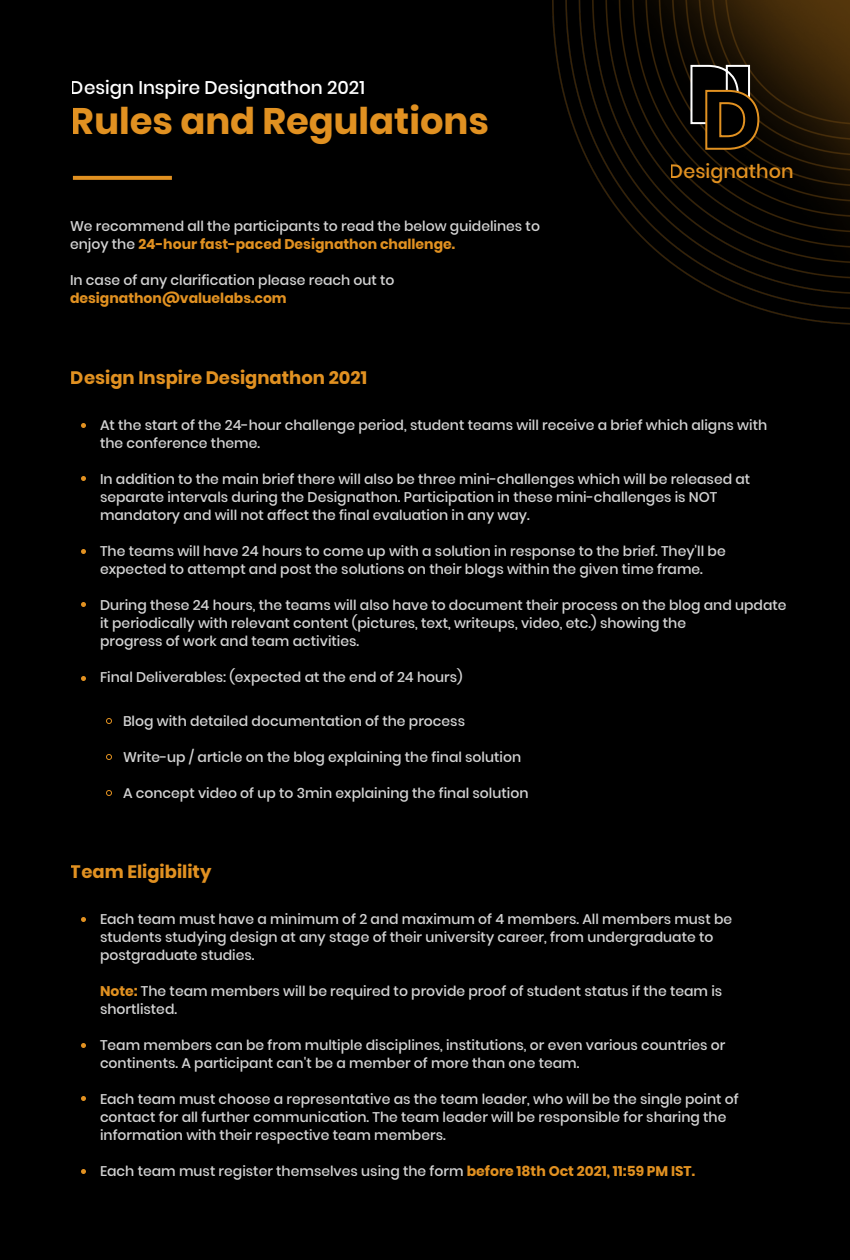
<style>
.page{position:relative;width:850px;height:1260px;background:#000}
.page>*{position:absolute;margin:0;border:0;box-sizing:border-box;transform-origin:0 0}
.t1{font:700 36.8px "Poppins";color:#e19121}
.t2{font:500 19.2px "Poppins";color:#e19121}
.t3{font:500 18.3px "Poppins";color:#fff}
.t4{font:700 18px "Poppins";color:#e19121}
.t5{font:500 14px/18px "Poppins";color:#d3d3d3}
.t6{font:700 14px "Poppins";color:#e19121}
.s1{font-weight:700;color:#e19121}
</style>
<div class="page">
<img style="left:552px;top:0;width:298px;height:325px">
<svg style="left:73px;top:176px;width:99px;height:4px"></svg>
<svg style="left:81px;top:423px;width:5px;height:5px"></svg>
<svg style="left:81px;top:917px;width:5px;height:5px"></svg>
<svg style="left:81px;top:1043px;width:5px;height:5px"></svg>
<svg style="left:81px;top:1096px;width:5px;height:5px"></svg>
<svg style="left:81px;top:1169px;width:5px;height:5px"></svg>
<svg style="left:81px;top:476px;width:5px;height:5px"></svg>
<svg style="left:81px;top:549px;width:5px;height:5px"></svg>
<svg style="left:81px;top:602px;width:5px;height:5px"></svg>
<svg style="left:81px;top:676px;width:5px;height:5px"></svg>
<svg style="left:106px;top:718px;width:6px;height:6px"></svg>
<svg style="left:106px;top:754px;width:6px;height:6px"></svg>
<svg style="left:106px;top:790px;width:6px;height:6px"></svg>
<svg style="left:689px;top:64px;width:71px;height:87px"></svg>
<h3 class="t3" style="left:71px;top:77px;width:296px">Design Inspire Designathon 2021</h3>
<h1 class="t1" style="left:71px;top:100px;width:420px">Rules and Regulations</h1>
<p class="t5" style="left:70px;top:217px;width:472px">We recommend all the participants to read the below guidelines to enjoy the <span class="s1">24-hour fast-paced Designathon challenge.</span></p>
<p class="t5" style="left:70px;top:271px;width:326px">In case of any clarification please reach out to</p>
<p class="t6" style="left:70px;top:290px;width:218px">designathon@valuelabs.com</p>
<p class="t4" style="left:71px;top:368px;width:298px">Design Inspire Designathon 2021</p>
<h2 class="t2" style="left:670px;top:160px;width:125px">Designathon</h2>
<p class="t5" style="left:100px;top:416px;width:669px">At the start of the 24-hour challenge period, student teams will receive a brief which aligns with the conference theme.</p>
<p class="t5" style="left:100px;top:470px;width:652px">In addition to the main brief there will also be three mini-challenges which will be released at separate intervals during the Designathon. Participation in these mini-challenges is NOT mandatory and will not affect the final evaluation in any way.</p>
<p class="t5" style="left:100px;top:542px;width:627px">The teams will have 24 hours to come up with a solution in response to the brief. They'll be expected to attempt and post the solutions on their blogs within the given time frame.</p>
<p class="t5" style="left:100px;top:596px;width:688px">During these 24 hours, the teams will also have to document their process on the blog and update it periodically with relevant content (pictures, text, writeups, video, etc.) showing the<br>progress of work and team activities.</p>
<p class="t5" style="left:100px;top:668px;width:364px">Final Deliverables: (expected at the end of 24 hours)</p>
<p class="t5" style="left:123px;top:712px;width:344px">Blog with detailed documentation of the process</p>
<p class="t5" style="left:123px;top:748px;width:400px">Write-up / article on the blog explaining the final solution</p>
<p class="t5" style="left:123px;top:784px;width:407px">A concept video of up to 3min explaining the final solution</p>
<p class="t4" style="left:71px;top:862px;width:142px">Team Eligibility</p>
<p class="t5" style="left:100px;top:910px;width:634px">Each team must have a minimum of 2 and maximum of 4 members. All members must be students studying design at any stage of their university career, from undergraduate to postgraduate studies.</p>
<p class="t5" style="left:100px;top:982px;width:624px"><span class="s1">Note:</span> The team members will be required to provide proof of student status if the team is shortlisted.</p>
<p class="t5" style="left:100px;top:1036px;width:627px">Team members can be from multiple disciplines, institutions, or even various countries or continents. A participant can't be a member of more than one team.</p>
<p class="t5" style="left:100px;top:1090px;width:640px">Each team must choose a representative as the team leader, who will be the single point of contact for all further communication. The team leader will be responsible for sharing the information with their respective team members.</p>
<p class="t5" style="left:100px;top:1162px;width:597px">Each team must register themselves using the form <span class="s1">before 18th Oct 2021, 11:59 PM IST.</span></p>
</div>
